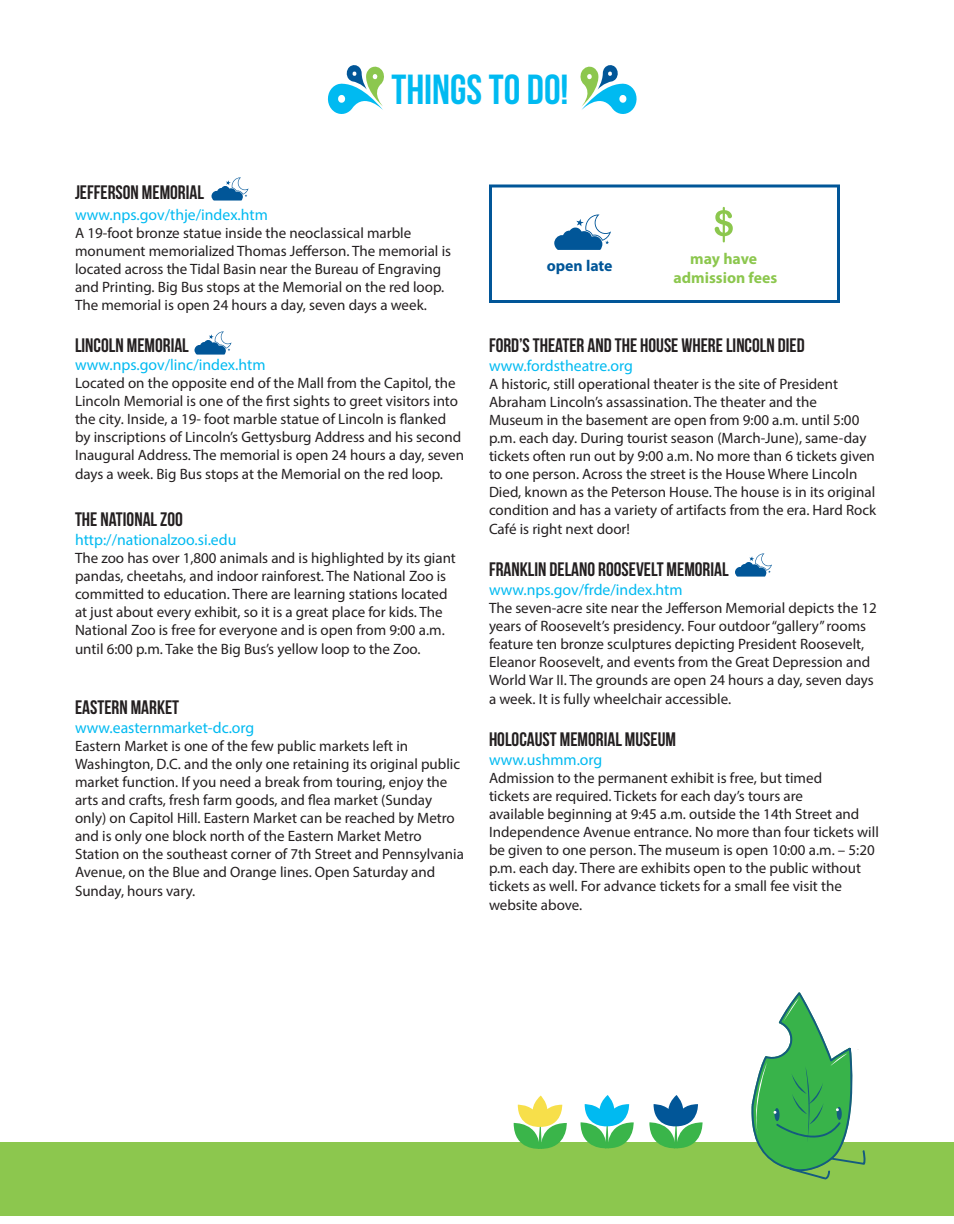
<style>
.page{position:relative;width:954px;height:1224px;background:#fff}
.page>*{position:absolute;margin:0;border:0;box-sizing:border-box;transform-origin:0 0}
.t1{font:42px "Bebas Neue";color:#00baf1}
.t2{font:19.5px "Bebas Neue";color:#231f20}
.t3{font:15.75px "Myriad Pro";color:#00baf1}
.t4{font:700 15.75px "Myriad Pro";color:#8cc74e}
.t5{font:700 15.75px "Myriad Pro";color:#015698}
.t6{font:15px/18.1px "Myriad Pro";color:#231f20}
</style>
<div class="page">
<svg style="left:580px;top:65px;width:57px;height:49px"></svg>
<svg style="left:327px;top:65px;width:57px;height:49px"></svg>
<div style="left:489px;top:184px;width:351px;height:119px;border:3px solid #015698"></div>
<svg style="left:554px;top:215px;width:57px;height:35px"></svg>
<svg style="left:212px;top:177px;width:37px;height:24px"></svg>
<svg style="left:194px;top:332px;width:38px;height:23px"></svg>
<svg style="left:735px;top:554px;width:37px;height:23px"></svg>
<div style="left:0;top:1143px;width:954px;height:73px;background:#8cc74e"></div>
<svg style="left:514px;top:1096px;width:54px;height:53px"></svg>
<svg style="left:581px;top:1095px;width:54px;height:54px"></svg>
<svg style="left:649px;top:1095px;width:55px;height:54px"></svg>
<svg style="left:715px;top:207px;width:18px;height:35px"></svg>
<svg style="left:750px;top:992px;width:116px;height:188px"></svg>
<p class="t1" style="left:391px;top:66px;width:179px">THINGS TO DO!</p>
<p class="t2" style="left:75px;top:182px;width:131px">JEFFERSON MEMORIAL</p>
<p class="t3" style="left:75px;top:205px;width:194px">www.nps.gov/thje/index.htm</p>
<p class="t6" style="left:75px;top:224px;width:378px">A 19-foot bronze statue inside the neoclassical marble monument memorialized Thomas Jefferson. The memorial is located across the Tidal Basin near the Bureau of Engraving and Printing. Big Bus stops at the Memorial on the red loop.<br>The memorial is open 24 hours a day, seven days a week.</p>
<p class="t2" style="left:75px;top:334px;width:115px">LINCOLN MEMORIAL</p>
<p class="t3" style="left:75px;top:355px;width:192px">www.nps.gov/linc/index.htm</p>
<p class="t6" style="left:75px;top:374px;width:391px">Located on the opposite end of the Mall from the Capitol, the Lincoln Memorial is one of the first sights to greet visitors into the city. Inside, a 19- foot marble statue of Lincoln is flanked by inscriptions of Lincoln’s Gettysburg Address and his second Inaugural Address. The memorial is open 24 hours a day, seven days a week. Big Bus stops at the Memorial on the red loop.</p>
<p class="t2" style="left:75px;top:509px;width:109px">THE NATIONAL ZOO</p>
<p class="t3" style="left:75px;top:530px;width:163px">http://nationalzoo.si.edu</p>
<p class="t6" style="left:75px;top:549px;width:382px">The zoo has over 1,800 animals and is highlighted by its giant pandas, cheetahs, and indoor rainforest. The National Zoo is committed to education. There are learning stations located at just about every exhibit, so it is a great place for kids. The National Zoo is free for everyone and is open from 9:00 a.m.</p>
<p class="t6" style="left:75px;top:640px;width:347px">until 6:00 p.m. Take the Big Bus’s yellow loop to the Zoo.</p>
<p class="t2" style="left:75px;top:697px;width:106px">EASTERN MARKET</p>
<p class="t3" style="left:75px;top:718px;width:181px">www.easternmarket-dc.org</p>
<p class="t6" style="left:75px;top:737px;width:390px">Eastern Market is one of the few public markets left in Washington, D.C. and the only one retaining its original public market function. If you need a break from touring, enjoy the arts and crafts, fresh farm goods, and flea market (Sunday only) on Capitol Hill. Eastern Market can be reached by Metro and is only one block north of the Eastern Market Metro Station on the southeast corner of 7th Street and Pennsylvania Avenue, on the Blue and Orange lines. Open Saturday and Sunday, hours vary.</p>
<p class="t5" style="left:547px;top:256px;width:67px">open late</p>
<p class="t4" style="left:690px;top:248px;width:68px">may have</p>
<p class="t4" style="left:673px;top:267px;width:105px">admission fees</p>
<p class="t2" style="left:489px;top:334px;width:317px">FORD’S THEATER AND THE HOUSE WHERE LINCOLN DIED</p>
<p class="t3" style="left:489px;top:356px;width:145px">www.fordstheatre.org</p>
<p class="t6" style="left:489px;top:374px;width:389px">A historic, still operational theater is the site of President Abraham Lincoln’s assassination. The theater and the<br>Museum in the basement are open from 9:00 a.m. until 5:00 p.m. each day. During tourist season (March-June), same-day tickets often run out by 9:00 a.m. No more than 6 tickets given to one person. Across the street is the House Where Lincoln Died, known as the Peterson House. The house is in its original condition and has a variety of artifacts from the era. Hard Rock Café is right next door!</p>
<p class="t2" style="left:489px;top:558px;width:241px">FRANKLIN DELANO ROOSEVELT MEMORIAL</p>
<p class="t3" style="left:489px;top:580px;width:195px">www.nps.gov/frde/index.htm</p>
<p class="t6" style="left:489px;top:598px;width:389px">The seven-acre site near the Jefferson Memorial depicts the 12 years of Roosevelt’s presidency. Four outdoor “gallery” rooms feature ten bronze sculptures depicting President Roosevelt, Eleanor Roosevelt, and events from the Great Depression and World War II. The grounds are open 24 hours a day, seven days a week. It is fully wheelchair accessible.</p>
<p class="t2" style="left:489px;top:728px;width:189px">HOLOCAUST MEMORIAL MUSEUM</p>
<p class="t3" style="left:489px;top:750px;width:115px">www.ushmm.org</p>
<p class="t6" style="left:489px;top:768px;width:391px">Admission to the permanent exhibit is free, but timed<br>tickets are required. Tickets for each day’s tours are<br>available beginning at 9:45 a.m. outside the 14th Street and Independence Avenue entrance. No more than four tickets will be given to one person. The museum is open 10:00 a.m. – 5:20 p.m. each day. There are exhibits open to the public without tickets as well. For advance tickets for a small fee visit the website above.</p>
</div>
